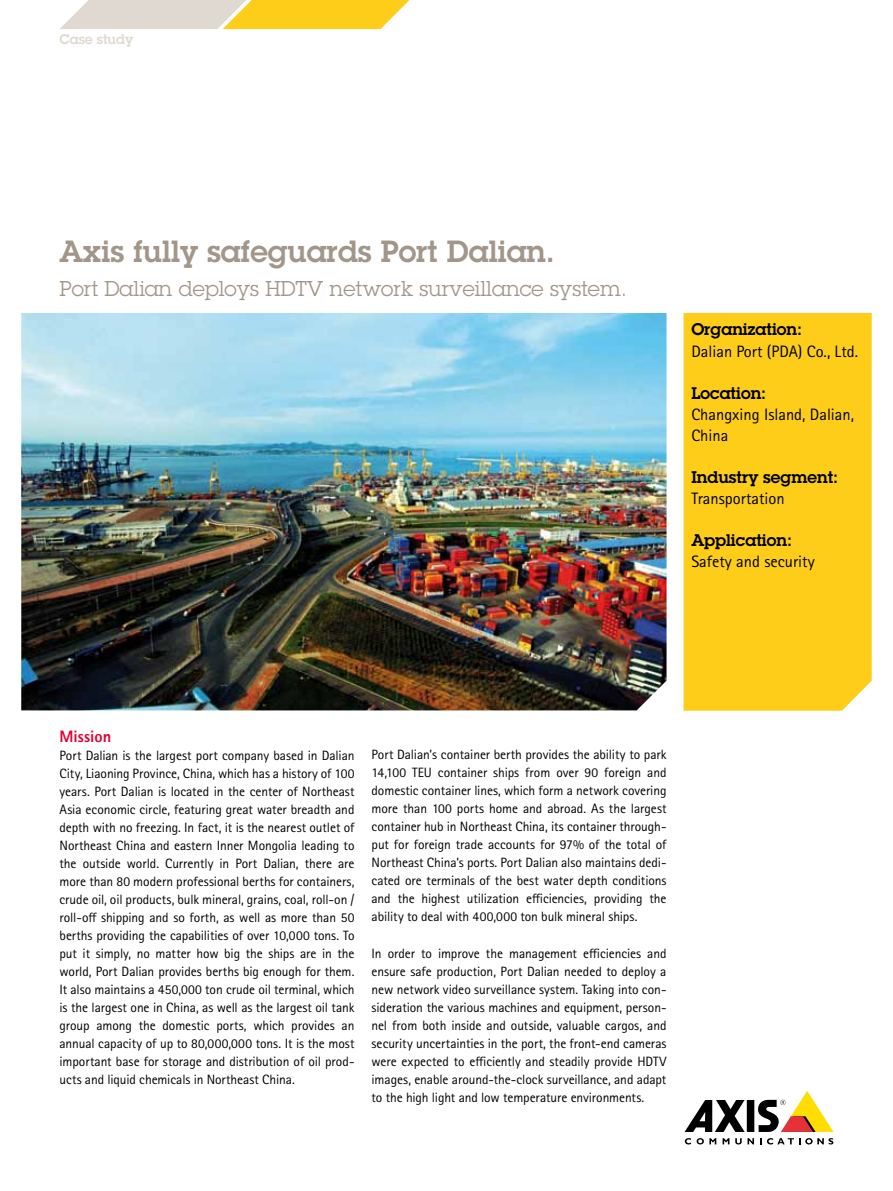
<style>
.page{position:relative;width:893px;height:1191px;background:#fff}
.page>*{position:absolute;margin:0;border:0;box-sizing:border-box;transform-origin:0 0}
.t1{font:600 30px "Lubalin Graph ECG";color:#a19689}
.t2{font:21px "Lubalin Graph ECG";color:#a19689}
.t3{font:16.5px/21px "Rotis Sans Serif Pro";color:#000}
.t4{font:600 16.5px "Lubalin Graph ECG";color:#000}
.t5{font:16.5px "Rotis Sans Cyrillic";color:#000}
.t6{font:800 16.5px "Rotis Sans Serif Pro";color:#e20030}
.t7{font:13.5px/18px "Rotis Sans Serif Pro";letter-spacing:-.01em;color:#000;text-align:justify}
.t8{font:600 13.5px "Lubalin Graph ECG";color:#dfd9d1}
</style>
<div class="page">
<div style="left:747px;top:1100px;width:7px;height:32px;background:#000"></div>
<svg style="left:685px;top:1100px;width:60px;height:32px"></svg>
<svg style="left:758px;top:1091px;width:75px;height:41px"></svg>
<svg style="left:685px;top:1138px;width:6px;height:6px"></svg>
<svg style="left:697px;top:1138px;width:19px;height:6px"></svg>
<svg style="left:723px;top:1138px;width:6px;height:6px"></svg>
<svg style="left:735px;top:1138px;width:19px;height:6px"></svg>
<svg style="left:760px;top:1138px;width:73px;height:6px"></svg>
<div style="left:684px;top:313px;width:188px;height:397px;background:#fecd1a"></div>
<svg style="left:60px;top:0;width:350px;height:29px;background:#f0d782"></svg>
<img style="left:21px;top:313px;width:645px;height:397px">
<p class="t8" style="left:60px;top:30px;width:75px">Case study</p>
<h1 class="t1" style="left:60px;top:231px;width:497px">Axis fully safeguards Port Dalian.</h1>
<h2 class="t2" style="left:60px;top:275px;width:569px">Port Dalian deploys HDTV network surveillance system.</h2>
<p class="t4" style="left:691px;top:319px;width:112px">Organization:</p>
<p class="t3" style="left:691px;top:340px;width:168px">Dalian Port (PDA) Co., Ltd.</p>
<p class="t4" style="left:691px;top:382px;width:76px">Location:</p>
<p class="t3" style="left:691px;top:403px;width:164px">Changxing Island, Dalian,<br>China</p>
<p class="t4" style="left:691px;top:466px;width:148px">Industry segment:</p>
<p class="t5" style="left:691px;top:488px;width:95px">Transportation</p>
<p class="t4" style="left:691px;top:529px;width:102px">Application:</p>
<p class="t3" style="left:691px;top:550px;width:125px">Safety and security</p>
<p class="t6" style="left:60px;top:725px;width:53px">Mission</p>
<p class="t7" style="left:60px;top:746px;width:296px">Port Dalian is the largest port company based in Dalian City, Liaoning Province, China, which has a history of 100 years. Port Dalian is located in the center of Northeast Asia economic circle, featuring great water breadth and depth with no freezing. In fact, it is the nearest outlet of Northeast China and eastern Inner Mongolia leading to the outside world. Currently in Port Dalian, there are more than 80 modern professional berths for containers, crude oil, oil products, bulk mineral, grains, coal, roll-on / roll-off shipping and so forth, as well as more than 50 berths providing the capabilities of over 10,000 tons. To put it simply, no matter how big the ships are in the world, Port Dalian provides berths big enough for them.<br>It also maintains a 450,000 ton crude oil terminal, which is the largest one in China, as well as the largest oil tank group among the domestic ports, which provides an annual capacity of up to 80,000,000 tons. It is the most important base for storage and distribution of oil prod&shy;ucts and liquid chemicals in Northeast China.</p>
<p class="t7" style="left:372px;top:746px;width:296px">Port Dalian’s container berth provides the ability to park 14,100 TEU container ships from over 90 foreign and domestic container lines, which form a network covering more than 100 ports home and abroad. As the largest container hub in Northeast China, its container through&shy;put for foreign trade accounts for 97% of the total of Northeast China’s ports. Port Dalian also maintains dedi&shy;cated ore terminals of the best water depth conditions and the highest utilization efficiencies, providing the ability to deal with 400,000 ton bulk mineral ships.</p>
<p class="t7" style="left:372px;top:944px;width:297px">In order to improve the management efficiencies and ensure safe production, Port Dalian needed to deploy a new network video surveillance system. Taking into con&shy;sideration the various machines and equipment, person&shy;nel from both inside and outside, valuable cargos, and security uncertainties in the port, the front-end cameras were expected to efficiently and steadily provide HDTV images, enable around-the-clock surveillance, and adapt to the high light and low temperature environments.</p>
</div>
